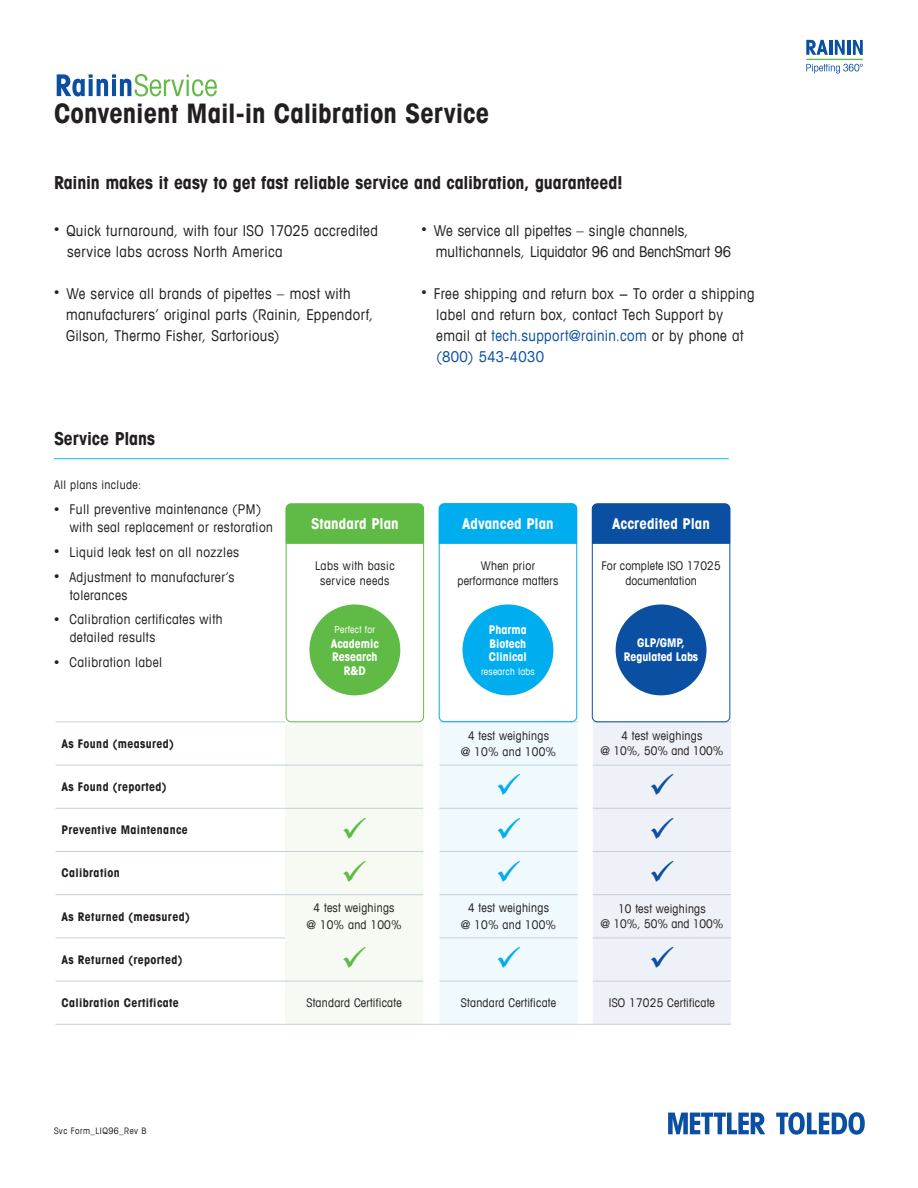
<style>
.page{position:relative;width:918px;height:1188px;background:#fff}
.page>*{position:absolute;margin:0;border:0;box-sizing:border-box;transform-origin:0 0}
.t1{font:700 condensed 27px "Avant Garde Com";color:#231f20}
._11_1_Description_10{font:700 condensed 18px "Avant Garde Com";letter-spacing:-.005em;color:#231f20}
._11_1_Description_10-2{font:condensed 15px/21px "Avant Garde Com";letter-spacing:.025em;color:#231f20}
._11_1_Description_10-3{font:700 condensed 15px "Avant Garde Com";color:#fff}
.t2{font:condensed 13.5px/18px "Avant Garde Com";letter-spacing:.03em;color:#231f20}
.Tab_rechtsb{font:condensed 12px/15px "Avant Garde Com";letter-spacing:.02em;color:#231f20;text-align:center}
.t3{font:700 condensed 12px "Avant Garde Com";letter-spacing:.03em;color:#231f20}
.Tab_linksb_7_9{font:condensed 12px "Avant Garde Com";letter-spacing:.02em;color:#231f20}
.t4{font:700 condensed 12px "Avant Garde Com";color:#fff}
.Tab_linksb_7_9-2{font:condensed 12px "Avant Garde Com";color:#231f20}
._11_1_Description_10-4{font:condensed 12px "Avant Garde Com";letter-spacing:.035em;color:#231f20}
.t5{font:condensed 9.75px "Avant Garde Com";letter-spacing:.02em;color:#fff}
.t6{font:condensed 9px "Avant Garde Com";letter-spacing:.05em;color:#231f20}
.s1{color:#0a4fa2}
.s2{font-size:10.5px}
</style>
<div class="page">
<svg style="left:776px;top:1112px;width:89px;height:23px"></svg>
<svg style="left:668px;top:1113px;width:97px;height:21px"></svg>
<hr style="left:54px;top:458px;width:675px;height:1px;background:#00baf1">
<hr style="left:806px;top:59px;width:57px;height:1px;background:#60bb46">
<svg style="left:806px;top:40px;width:22px;height:15px"></svg>
<hr style="left:829px;top:40px;width:3px;height:15px;background:#0a4fa2">
<svg style="left:835px;top:40px;width:10px;height:15px"></svg>
<hr style="left:847px;top:40px;width:3px;height:15px;background:#0a4fa2">
<svg style="left:853px;top:40px;width:10px;height:15px"></svg>
<svg style="left:806px;top:64px;width:57px;height:10px"></svg>
<hr style="left:56px;top:722px;width:229px;height:1px;background:#c4d1d7">
<hr style="left:56px;top:765px;width:229px;height:1px;background:#c4d1d7">
<hr style="left:56px;top:808px;width:229px;height:1px;background:#c4d1d7">
<hr style="left:56px;top:851px;width:229px;height:1px;background:#c4d1d7">
<hr style="left:56px;top:894px;width:229px;height:1px;background:#c4d1d7">
<hr style="left:56px;top:938px;width:229px;height:1px;background:#c4d1d7">
<hr style="left:56px;top:981px;width:229px;height:1px;background:#c4d1d7">
<hr style="left:56px;top:1024px;width:229px;height:1px;background:#c4d1d7">
<div style="left:286px;top:503px;width:138px;height:219px;border:1px solid #60bb46;border-radius:5px"></div>
<div style="left:286px;top:504px;width:138px;height:40px;background:#60bb46"></div>
<div style="left:309px;top:604px;width:91px;height:91px;background:#60bb46;border-radius:50%"></div>
<div style="left:439px;top:503px;width:138px;height:219px;border:1px solid #00aeef;border-radius:5px"></div>
<div style="left:439px;top:503px;width:138px;height:41px;background:#00aeef"></div>
<div style="left:463px;top:604px;width:90px;height:91px;background:#00aeef;border-radius:50%"></div>
<div style="left:592px;top:503px;width:138px;height:219px;border:1px solid #0a4fa2;border-radius:5px"></div>
<div style="left:592px;top:504px;width:138px;height:40px;background:#0a4fa2"></div>
<div style="left:616px;top:604px;width:91px;height:91px;background:#0a4fa2;border-radius:50%"></div>
<svg style="left:57px;top:74px;width:160px;height:22px"></svg>
<svg style="left:285px;top:722px;width:446px;height:303px"></svg>
<p class="t1" style="left:54px;top:96px;width:437px">Convenient Mail-in Calibration Service</p>
<p class="_11_1_Description_10" style="left:54px;top:171px;width:570px">Rainin makes it easy to get fast reliable service and calibration, guaranteed!</p>
<p class="_11_1_Description_10-2" style="left:67px;top:220px;width:312px;text-indent:-13px"><sup>•</sup> Quick turnaround, with four ISO 17025 accredited service labs across North America</p>
<p class="_11_1_Description_10-2" style="left:66px;top:283px;width:309px;text-indent:-12px"><sup>•</sup> We service all brands of pipettes – most with manufacturers’ original parts (Rainin, Eppendorf,</p>
<p class="_11_1_Description_10-2" style="left:66px;top:325px;width:215px">Gilson, Thermo Fisher, Sartorious)</p>
<p class="_11_1_Description_10-2" style="left:436px;top:220px;width:297px;text-indent:-14px"><sup>•</sup> We service all pipettes – single channels, multichannels, Liquidator 96 and BenchSmart 96</p>
<p class="_11_1_Description_10-2" style="left:436px;top:283px;width:320px;text-indent:-15px"><sup>•</sup> Free shipping and return box − To order a shipping label and return box, contact Tech Support by email at <span class="s1">tech.support@rainin.com</span> or by phone at <span class="s1">(800) 543-4030</span></p>
<p class="_11_1_Description_10" style="left:54px;top:427px;width:103px">Service Plans</p>
<p class="Tab_rechtsb" style="left:54px;top:477px;width:89px">All plans include:</p>
<p class="t2" style="left:70px;top:500px;width:205px;text-indent:-16px"><span class="s2">•</span> Full preventive maintenance (PM) with seal replacement or restoration</p>
<p class="t2" style="left:54px;top:543px;width:187px"><span class="s2">•</span> Liquid leak test on all nozzles</p>
<p class="t2" style="left:70px;top:567px;width:166px;text-indent:-16px"><span class="s2">•</span> Adjustment to manufacturer’s tolerances</p>
<p class="t2" style="left:70px;top:610px;width:154px;text-indent:-16px"><span class="s2">•</span> Calibration certificates with detailed results</p>
<p class="t2" style="left:54px;top:653px;width:110px"><span class="s2">•</span> Calibration label</p>
<p class="t3" style="left:62px;top:736px;width:114px">As Found (measured)</p>
<p class="t3" style="left:62px;top:779px;width:107px">As Found (reported)</p>
<p class="t3" style="left:61px;top:822px;width:128px">Preventive Maintenance</p>
<p class="t3" style="left:61px;top:865px;width:60px">Calibration</p>
<p class="t3" style="left:61px;top:909px;width:130px">As Returned (measured)</p>
<p class="_11_1_Description_10-3" style="left:311px;top:514px;width:89px">Standard Plan</p>
<p class="_11_1_Description_10-4" style="left:315px;top:559px;width:81px">Labs with basic</p>
<p class="_11_1_Description_10-4" style="left:320px;top:574px;width:71px">service needs</p>
<p class="t5" style="left:334px;top:623px;width:42px">Perfect for</p>
<p class="t4" style="left:331px;top:636px;width:49px">Academic</p>
<p class="t4" style="left:332px;top:649px;width:47px">Research</p>
<p class="t4" style="left:344px;top:663px;width:24px">R&amp;D</p>
<p class="Tab_linksb_7_9" style="left:314px;top:901px;width:82px">4 test weighings</p>
<p class="Tab_linksb_7_9" style="left:306px;top:917px;width:97px">@ 10% and 100%</p>
<p class="_11_1_Description_10-3" style="left:462px;top:514px;width:93px">Advanced Plan</p>
<p class="_11_1_Description_10-3" style="left:612px;top:514px;width:99px">Accredited Plan</p>
<p class="Tab_rechtsb" style="left:457px;top:558px;width:102px">When prior performance matters</p>
<p class="Tab_rechtsb" style="left:601px;top:558px;width:121px">For complete ISO 17025 documentation</p>
<p class="t4" style="left:489px;top:622px;width:40px">Pharma</p>
<p class="t4" style="left:490px;top:636px;width:38px">Biotech</p>
<p class="t4" style="left:489px;top:649px;width:40px">Clinical</p>
<p class="t5" style="left:481px;top:665px;width:55px">research labs</p>
<p class="t4" style="left:637px;top:635px;width:49px">GLP/GMP,</p>
<p class="t4" style="left:624px;top:649px;width:76px">Regulated Labs</p>
<p class="Tab_linksb_7_9" style="left:468px;top:728px;width:82px">4 test weighings</p>
<p class="Tab_linksb_7_9" style="left:461px;top:744px;width:97px">@ 10% and 100%</p>
<p class="Tab_linksb_7_9" style="left:621px;top:729px;width:82px">4 test weighings</p>
<p class="Tab_linksb_7_9-2" style="left:600px;top:744px;width:124px">@ 10%, 50% and 100%</p>
<p class="Tab_linksb_7_9" style="left:468px;top:901px;width:82px">4 test weighings</p>
<p class="Tab_linksb_7_9" style="left:461px;top:917px;width:97px">@ 10% and 100%</p>
<p class="Tab_linksb_7_9" style="left:618px;top:901px;width:89px">10 test weighings</p>
<p class="Tab_linksb_7_9-2" style="left:600px;top:916px;width:124px">@ 10%, 50% and 100%</p>
<p class="t3" style="left:61px;top:952px;width:122px">As Returned (reported)</p>
<p class="t3" style="left:61px;top:995px;width:119px">Calibration Certificate</p>
<p class="Tab_rechtsb" style="left:307px;top:995px;width:97px">Standard Certificate</p>
<p class="Tab_rechtsb" style="left:461px;top:995px;width:97px">Standard Certificate</p>
<p class="Tab_rechtsb" style="left:609px;top:995px;width:108px">ISO 17025 Certificate</p>
<p class="t6" style="left:54px;top:1125px;width:94px">Svc Form_LIQ96_Rev B</p>
</div>
